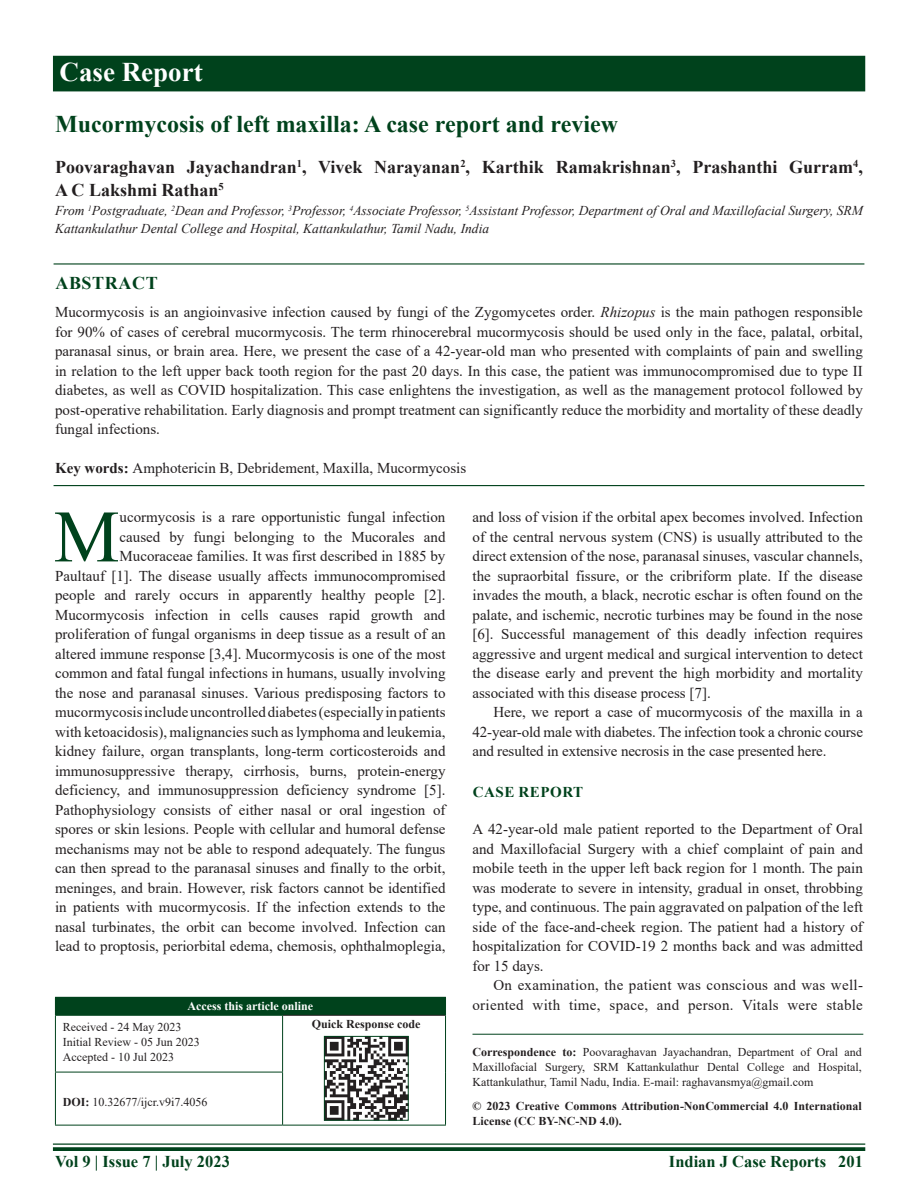
<style>
.page{position:relative;width:918px;height:1188px;background:#fff}
.page>*{position:absolute;margin:0;border:0;box-sizing:border-box;transform-origin:0 0}
.DROP_CAP_TX{font:73.95px "Times New Roman";color:#00421c}
.AH{font:700 27px "Times New Roman";color:#fff}
.AT{font:700 24px "Times New Roman";color:#00421c}
.AU{font:700 18px/22.5px "Times New Roman";color:#231f20}
.ABSH{font:700 18px "Times New Roman";letter-spacing:.035em;color:#00421c}
.RF{font:700 16.5px "Times New Roman";color:#00421c}
.DROP_CAP_TX-2{font:15px/19.5px "Times New Roman";color:#231f20;text-align:right}
.ABS{font:15px/19.5px "Times New Roman";color:#231f20;text-align:justify}
.TXFL{font:15px/19.5px "Times New Roman";color:#231f20;text-align:justify}
.TX{font:15px/19.5px "Times New Roman";letter-spacing:.02em;color:#231f20;text-align:justify}
.KWD{font:15px "Times New Roman";color:#231f20}
.t1{font:700 15px "Times New Roman";letter-spacing:.035em;color:#00421c}
.AFF{font:italic 13.5px/18px "Times New Roman";color:#231f20}
.ADD{font:12px/15px "Times New Roman";color:#231f20;text-align:justify}
.CR{font:700 12px/15px "Times New Roman";color:#231f20}
.HIS{font:12px/15px "Times New Roman";color:#231f20}
.DOI{font:12px "Times New Roman";color:#231f20}
.AAO{font:700 12px "Times New Roman";color:#fff}
.QR{font:700 12px "Times New Roman";color:#231f20}
.s1{font-style:italic}
.s2{font-weight:700}
</style>
<div class="page">
<hr style="left:53px;top:1143px;width:812px;height:2px;background:#00421c">
<svg style="left:53px;top:1147px;width:812px;height:4px;background:#0f4d29"></svg>
<div style="left:53px;top:56px;width:812px;height:35px;background:#00421c"></div>
<hr style="left:54px;top:263px;width:810px;height:2px;background:#00421c">
<hr style="left:54px;top:485px;width:810px;height:1px;background:#00421c">
<div style="left:55px;top:997px;width:391px;height:18px;background:#00421c"></div>
<hr style="left:283px;top:1015px;width:162px;height:1px;background:#231f20">
<hr style="left:55px;top:1016px;width:1px;height:56px;background:#00421c">
<hr style="left:55px;top:1015px;width:228px;height:1px;background:#00421c">
<hr style="left:282px;top:1016px;width:1px;height:56px;background:#00421c">
<hr style="left:445px;top:1015px;width:1px;height:57px;background:#00421c">
<hr style="left:445px;top:1072px;width:1px;height:53px;background:#00421c">
<hr style="left:55px;top:1072px;width:1px;height:53px;background:#00421c">
<hr style="left:55px;top:1072px;width:228px;height:1px;background:#00421c">
<hr style="left:55px;top:1125px;width:228px;height:1px;background:#00421c">
<hr style="left:282px;top:1072px;width:1px;height:53px;background:#00421c">
<hr style="left:283px;top:1125px;width:163px;height:1px;background:#00421c">
<img style="left:326px;top:1038px;width:80px;height:80px">
<div style="left:324px;top:1036px;width:84px;height:84px;border:1px solid #00421c"></div>
<hr style="left:472px;top:1034px;width:391px;height:1px;background:#00421c">
<p class="AH" style="left:60px;top:52px;width:145px">Case Report</p>
<p class="AT" style="left:55px;top:106px;width:565px">Mucormycosis of left maxilla: A case report and review</p>
<p class="AU" style="left:55px;top:155px;width:809px">Poovaraghavan Jayachandran<sup>1</sup>, Vivek Narayanan<sup>2</sup>, Karthik Ramakrishnan<sup>3</sup>, Prashanthi Gurram<sup>4</sup>,<br>A C Lakshmi Rathan<sup>5</sup></p>
<p class="AFF" style="left:55px;top:201px;width:809px">From <sup>1</sup>Postgraduate, <sup>2</sup>Dean and Professor, <sup>3</sup>Professor, <sup>4</sup>Associate Professor, <sup>5</sup>Assistant Professor, Department of Oral and Maxillofacial Surgery, SRM<br>Kattankulathur Dental College and Hospital, Kattankulathur, Tamil Nadu, India</p>
<p class="ABSH" style="left:55px;top:270px;width:104px">ABSTRACT</p>
<p class="ABS" style="left:55px;top:302px;width:809px">Mucormycosis is an angioinvasive infection caused by fungi of the Zygomycetes order. <span class="s1">Rhizopus</span> is the main pathogen responsible for 90% of cases of cerebral mucormycosis. The term rhinocerebral mucormycosis should be used only in the face, palatal, orbital, paranasal sinus, or brain area. Here, we present the case of a 42-year-old man who presented with complaints of pain and swelling in relation to the left upper back tooth region for the past 20 days. In this case, the patient was immunocompromised due to type II diabetes, as well as COVID hospitalization. This case enlightens the investigation, as well as the management protocol followed by post-operative rehabilitation. Early diagnosis and prompt treatment can significantly reduce the morbidity and mortality of these deadly fungal infections.</p>
<p class="KWD" style="left:55px;top:457px;width:413px"><span class="s2">Key words:</span> Amphotericin B, Debridement, Maxilla, Mucormycosis</p>
<p class="DROP_CAP_TX-2" style="left:55px;top:507px;width:392px">ucormycosis is a rare opportunistic fungal infection<br>caused by fungi belonging to the Mucorales and Mucoraceae families. It was first described in 1885 by<br>Paultauf [1]. The disease usually affects immunocompromised people and rarely occurs in apparently healthy people [2].<br>Mucormycosis infection in cells causes rapid growth and proliferation of fungal organisms in deep tissue as a result of an altered immune response [3,4]. Mucormycosis is one of the most common and fatal fungal infections in humans, usually involving the nose and paranasal sinuses. Various predisposing factors to mucormycosis include uncontrolled diabetes (especially in patients with ketoacidosis), malignancies such as lymphoma and leukemia, kidney failure, organ transplants, long-term corticosteroids and immunosuppressive therapy, cirrhosis, burns, protein-energy deficiency, and immunosuppression deficiency syndrome [5].<br>Pathophysiology consists of either nasal or oral ingestion of spores or skin lesions. People with cellular and humoral defense mechanisms may not be able to respond adequately. The fungus can then spread to the paranasal sinuses and finally to the orbit, meninges, and brain. However, risk factors cannot be identified in patients with mucormycosis. If the infection extends to the nasal turbinates, the orbit can become involved. Infection can lead to proptosis, periorbital edema, chemosis, ophthalmoplegia,</p>
<p class="DROP_CAP_TX-2" style="left:472px;top:507px;width:392px;text-align:justify">and loss of vision if the orbital apex becomes involved. Infection of the central nervous system (CNS) is usually attributed to the direct extension of the nose, paranasal sinuses, vascular channels, the supraorbital fissure, or the cribriform plate. If the disease invades the mouth, a black, necrotic eschar is often found on the palate, and ischemic, necrotic turbines may be found in the nose [6]. Successful management of this deadly infection requires aggressive and urgent medical and surgical intervention to detect the disease early and prevent the high morbidity and mortality associated with this disease process [7].</p>
<p class="DROP_CAP_TX" style="left:54px;top:485px;width:67px">M</p>
<p class="TX" style="left:472px;top:702px;width:392px;text-indent:21px">Here, we report a case of mucormycosis of the maxilla in a 42-year-old male with diabetes. The infection took a chronic course and resulted in extensive necrosis in the case presented here.</p>
<h1 class="t1" style="left:473px;top:781px;width:112px">CASE REPORT</h1>
<p class="TXFL" style="left:472px;top:819px;width:392px">A 42-year-old male patient reported to the Department of Oral and Maxillofacial Surgery with a chief complaint of pain and mobile teeth in the upper left back region for 1 month. The pain was moderate to severe in intensity, gradual in onset, throbbing type, and continuous. The pain aggravated on palpation of the left side of the face-and-cheek region. The patient had a history of hospitalization for COVID-19 2 months back and was admitted for 15 days.</p>
<p class="TX" style="left:472px;top:975px;width:392px;text-align:right">On examination, the patient was conscious and was well&shy;oriented with time, space, and person. Vitals were stable</p>
<p class="AAO" style="left:188px;top:998px;width:127px">Access this article online</p>
<p class="HIS" style="left:63px;top:1019px;width:138px">Received - 24 May 2023<br>Initial Review - 05 Jun 2023<br>Accepted - 10 Jul 2023</p>
<p class="QR" style="left:312px;top:1015px;width:110px">Quick Response code</p>
<p class="DOI" style="left:63px;top:1094px;width:146px"><span class="s2">DOI:</span> 10.32677/ijcr.v9i7.4056</p>
<p class="ADD" style="left:472px;top:1044px;width:391px"><span class="s2">Correspondence to:</span> Poovaraghavan Jayachandran, Department of Oral and Maxillofacial Surgery, SRM Kattankulathur Dental College and Hospital, Kattankulathur, Tamil Nadu, India. E-mail: raghavansmya@gmail.com</p>
<p class="CR" style="left:472px;top:1099px;width:391px">© 2023 Creative Commons Attribution-NonCommercial 4.0 International<br>License (CC BY-NC-ND 4.0).</p>
<p class="RF" style="left:55px;top:1150px;width:176px">Vol 9 | Issue 7 | July 2023</p>
<p class="RF" style="left:669px;top:1150px;width:195px">Indian J Case Reports 201</p>
</div>
